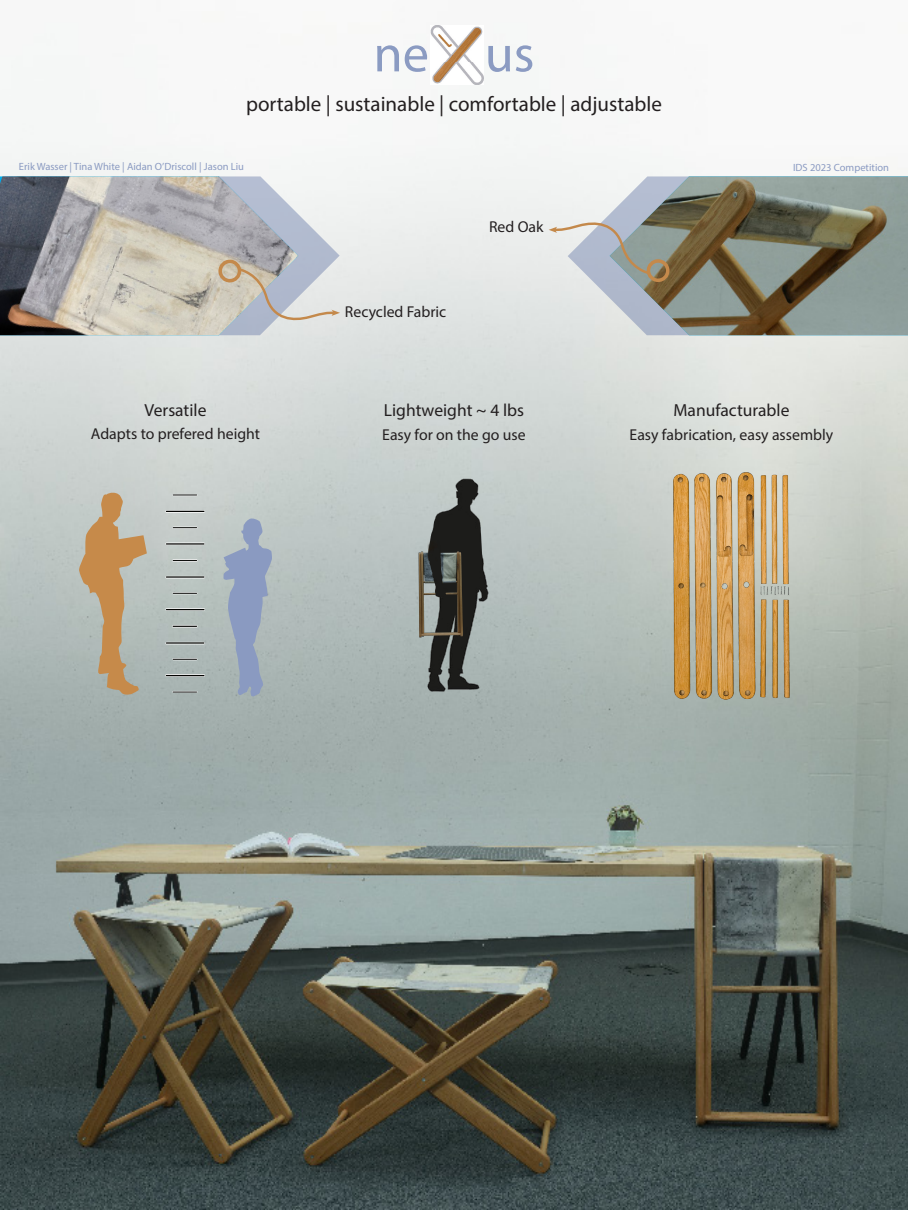
<style>
.page{position:relative;width:908px;height:1210px;background:#fff}
.page>*{position:absolute;margin:0;border:0;box-sizing:border-box;transform-origin:0 0}
.t1{font:52.5px "Myriad Pro";color:#8b9bc2}
.t2{font:21px "Myriad Pro";color:#231f20}
.t3{font:17.5px "Myriad Pro";color:#231f20}
.t4{font:15.75px "Myriad Pro";color:#231f20}
.t5{font:10.5px "Myriad Pro";color:#8b9bc2}
</style>
<div class="page">
<img style="left:0;top:65px;width:907px;height:1145px">
<img style="left:0;top:176px;width:218px;height:159px">
<img style="left:689px;top:176px;width:218px;height:159px">
<img style="left:430px;top:25px;width:53px;height:59px">
<svg style="left:218px;top:176px;width:122px;height:159px;background:#c5c6ca"></svg>
<svg style="left:548px;top:176px;width:141px;height:159px;background:#babdbd"></svg>
<svg style="left:79px;top:492px;width:68px;height:203px;background:#bca98d"></svg>
<svg style="left:223px;top:517px;width:49px;height:180px;background:#9caabe"></svg>
<hr style="left:166px;top:608px;width:38px;height:3px;background:#fff">
<hr style="left:166px;top:576px;width:38px;height:2px;background:#fff">
<hr style="left:173px;top:592px;width:23px;height:2px;background:#fff">
<hr style="left:173px;top:560px;width:23px;height:2px;background:#fff">
<hr style="left:166px;top:609px;width:38px;height:1px;background:#040503">
<hr style="left:166px;top:576px;width:38px;height:1px;background:#040503">
<svg style="left:173px;top:593px;width:24px;height:1px"></svg>
<hr style="left:166px;top:674px;width:38px;height:2px;background:#fff">
<hr style="left:166px;top:642px;width:38px;height:2px;background:#fff">
<hr style="left:173px;top:658px;width:23px;height:2px;background:#fff">
<hr style="left:173px;top:691px;width:23px;height:2px;background:#fff">
<hr style="left:173px;top:626px;width:23px;height:2px;background:#fff">
<hr style="left:166px;top:675px;width:38px;height:1px;background:#040503">
<hr style="left:166px;top:642px;width:38px;height:1px;background:#040503">
<svg style="left:173px;top:659px;width:23px;height:1px"></svg>
<svg style="left:173px;top:691px;width:23px;height:1px"></svg>
<svg style="left:173px;top:625px;width:24px;height:2px"></svg>
<hr style="left:166px;top:542px;width:38px;height:3px;background:#fff">
<hr style="left:166px;top:510px;width:38px;height:3px;background:#fff">
<hr style="left:173px;top:526px;width:23px;height:3px;background:#fff">
<hr style="left:173px;top:559px;width:23px;height:2px;background:#fff">
<hr style="left:173px;top:494px;width:23px;height:2px;background:#fff">
<hr style="left:166px;top:543px;width:38px;height:1px;background:#040503">
<hr style="left:166px;top:511px;width:38px;height:1px;background:#040503">
<svg style="left:173px;top:527px;width:24px;height:1px"></svg>
<svg style="left:173px;top:560px;width:24px;height:1px"></svg>
<svg style="left:173px;top:494px;width:24px;height:1px"></svg>
<img style="left:673px;top:473px;width:116px;height:227px">
<img style="left:362px;top:452px;width:183px;height:244px">
<p class="t1" style="left:373px;top:21px;width:162px">ne us</p>
<p class="t2" style="left:246px;top:91px;width:417px">portable | sustainable | comfortable | adjustable</p>
<p class="t5" style="left:19px;top:160px;width:226px">Erik Wasser | Tina White | Aidan O’Driscoll | Jason Liu</p>
<p class="t5" style="left:792px;top:161px;width:97px">IDS 2023 Competition</p>
<p class="t4" style="left:345px;top:302px;width:103px">Recycled Fabric</p>
<p class="t4" style="left:489px;top:217px;width:56px">Red Oak</p>
<p class="t3" style="left:145px;top:400px;width:63px">Versatile</p>
<p class="t3" style="left:384px;top:400px;width:142px">Lightweight ~ 4 lbs</p>
<p class="t3" style="left:673px;top:400px;width:117px">Manufacturable</p>
<p class="t4" style="left:382px;top:424px;width:145px">Easy for on the go use</p>
<p class="t4" style="left:91px;top:423px;width:171px">Adapts to prefered height</p>
<p class="t4" style="left:629px;top:424px;width:205px">Easy fabrication, easy assembly</p>
</div>
